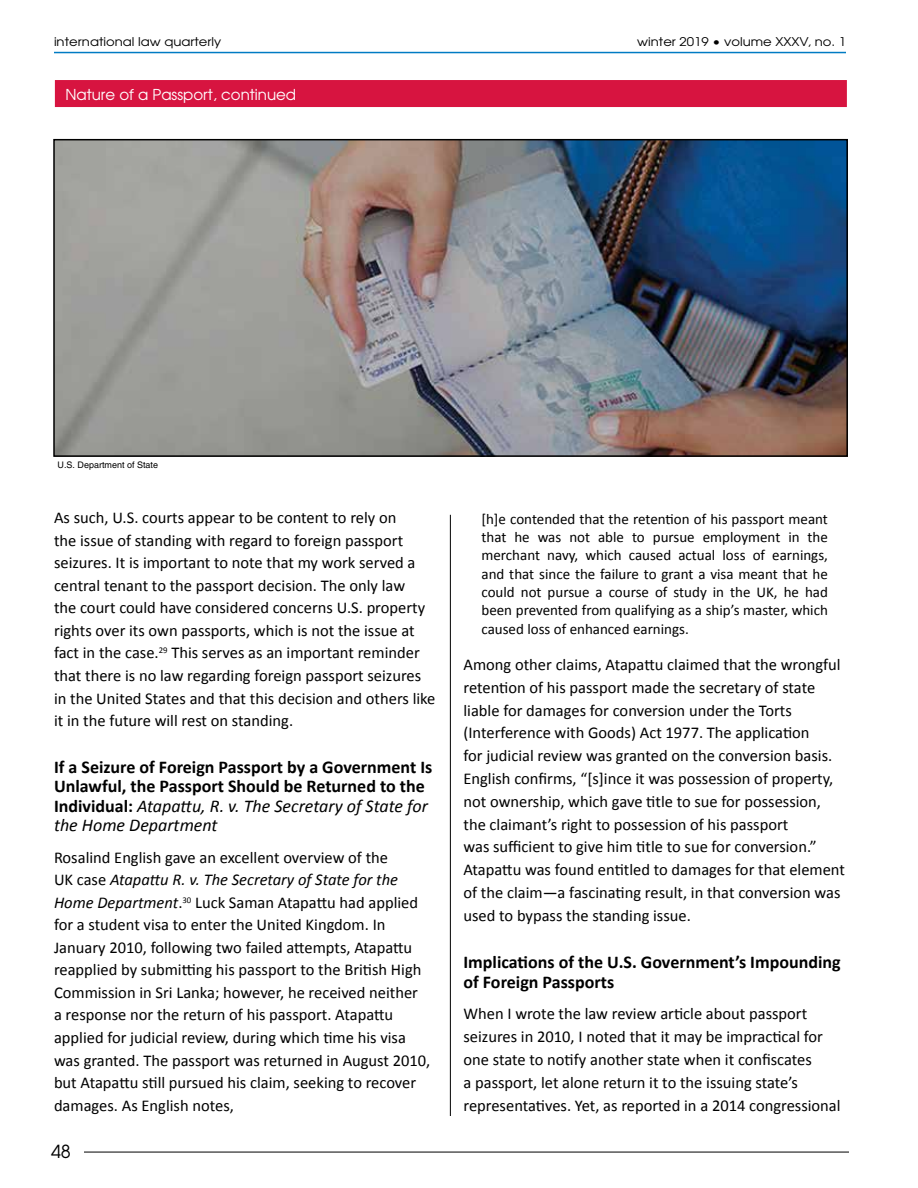
<style>
.page{position:relative;width:918px;height:1188px;background:#fff}
.page>*{position:absolute;margin:0;border:0;box-sizing:border-box;transform-origin:0 0}
._06-Subh-12pt{font:700 18px/19.5px "Calibri";color:#000}
.t1{font:18px "Avant Garde";color:#000}
._02-Text_-_11_on_15{font:16.5px/22.5px "Calibri";color:#000}
._03-Quote{font:15px/18.3px "Calibri";color:#000;text-align:justify}
._04-Continued-Page_t{font:15px "Avant Garde";color:#fff}
.t2{font:12px "Avant Garde";color:#000;scale:1.1 1}
._07-Cutline_Caption{font:9px "Helvetica";color:#000}
.s1{font-weight:400;font-style:italic}
.s2{font-style:italic}
</style>
<div class="page">
<hr style="left:84px;top:1152px;width:765px;height:1px;background:#000">
<hr style="left:54px;top:52px;width:792px;height:1px;background:#007bc3">
<div style="left:55px;top:80px;width:792px;height:27px;background:#d71440"></div>
<hr style="left:450px;top:515px;width:1px;height:601px;background:#000">
<img style="left:56px;top:142px;width:789px;height:312px">
<div style="left:53px;top:139px;width:795px;height:318px;border:2px solid #000"></div>
<p class="t2" style="left:54px;top:34px;width:154px">international law quarterly</p>
<p class="t2" style="left:637px;top:34px;width:191px">winter 2019 • volume XXXV, no. 1</p>
<p class="_04-Continued-Page_t" style="left:65px;top:85px;width:232px">Nature of a Passport, continued</p>
<p class="_07-Cutline_Caption" style="left:58px;top:460px;width:102px">U.S. Department of State</p>
<p class="_02-Text_-_11_on_15" style="left:54px;top:507px;width:383px">As such, U.S. courts appear to be content to rely on<br>the issue of standing with regard to foreign passport seizures. It is important to note that my work served a central tenant to the passport decision. The only law<br>the court could have considered concerns U.S. property rights over its own passports, which is not the issue at fact in the case.<sup>29</sup> This serves as an important reminder that there is no law regarding foreign passport seizures in the United States and that this decision and others like it in the future will rest on standing.</p>
<p class="_06-Subh-12pt" style="left:54px;top:757px;width:380px">If a Seizure of Foreign Passport by a Government Is Unlawful, the Passport Should be Returned to the Individual: <span class="s1">Atapattu, R. v. The Secretary of State for the Home Department</span></p>
<p class="_02-Text_-_11_on_15" style="left:54px;top:846px;width:378px">Rosalind English gave an excellent overview of the<br>UK case <span class="s2">Atapattu R. v. The Secretary of State for the Home Department</span>.<sup>30</sup> Luck Saman Atapattu had applied for a student visa to enter the United Kingdom. In January 2010, following two failed attempts, Atapattu reapplied by submitting his passport to the British High Commission in Sri Lanka; however, he received neither<br>a response nor the return of his passport. Atapattu applied for judicial review, during which time his visa was granted. The passport was returned in August 2010, but Atapattu still pursued his claim, seeking to recover damages. As English notes,</p>
<p class="t1" style="left:51px;top:1140px;width:21px">48</p>
<p class="_03-Quote" style="left:482px;top:510px;width:348px">[h]e contended that the retention of his passport meant that he was not able to pursue employment in the merchant navy, which caused actual loss of earnings, and that since the failure to grant a visa meant that he could not pursue a course of study in the UK, he had been prevented from qualifying as a ship’s master, which caused loss of enhanced earnings.</p>
<p class="_02-Text_-_11_on_15" style="left:464px;top:653px;width:383px">Among other claims, Atapattu claimed that the wrongful retention of his passport made the secretary of state liable for damages for conversion under the Torts (Interference with Goods) Act 1977. The application<br>for judicial review was granted on the conversion basis.<br>English confirms, “[s]ince it was possession of property, not ownership, which gave title to sue for possession, the claimant’s right to possession of his passport<br>was sufficient to give him title to sue for conversion.” Atapattu was found entitled to damages for that element of the claim—a fascinating result, in that conversion was used to bypass the standing issue.</p>
<p class="_06-Subh-12pt" style="left:464px;top:952px;width:379px">Implications of the U.S. Government’s Impounding of Foreign Passports</p>
<p class="_02-Text_-_11_on_15" style="left:464px;top:1003px;width:379px">When I wrote the law review article about passport seizures in 2010, I noted that it may be impractical for one state to notify another state when it confiscates<br>a passport, let alone return it to the issuing state’s representatives. Yet, as reported in a 2014 congressional</p>
</div>
